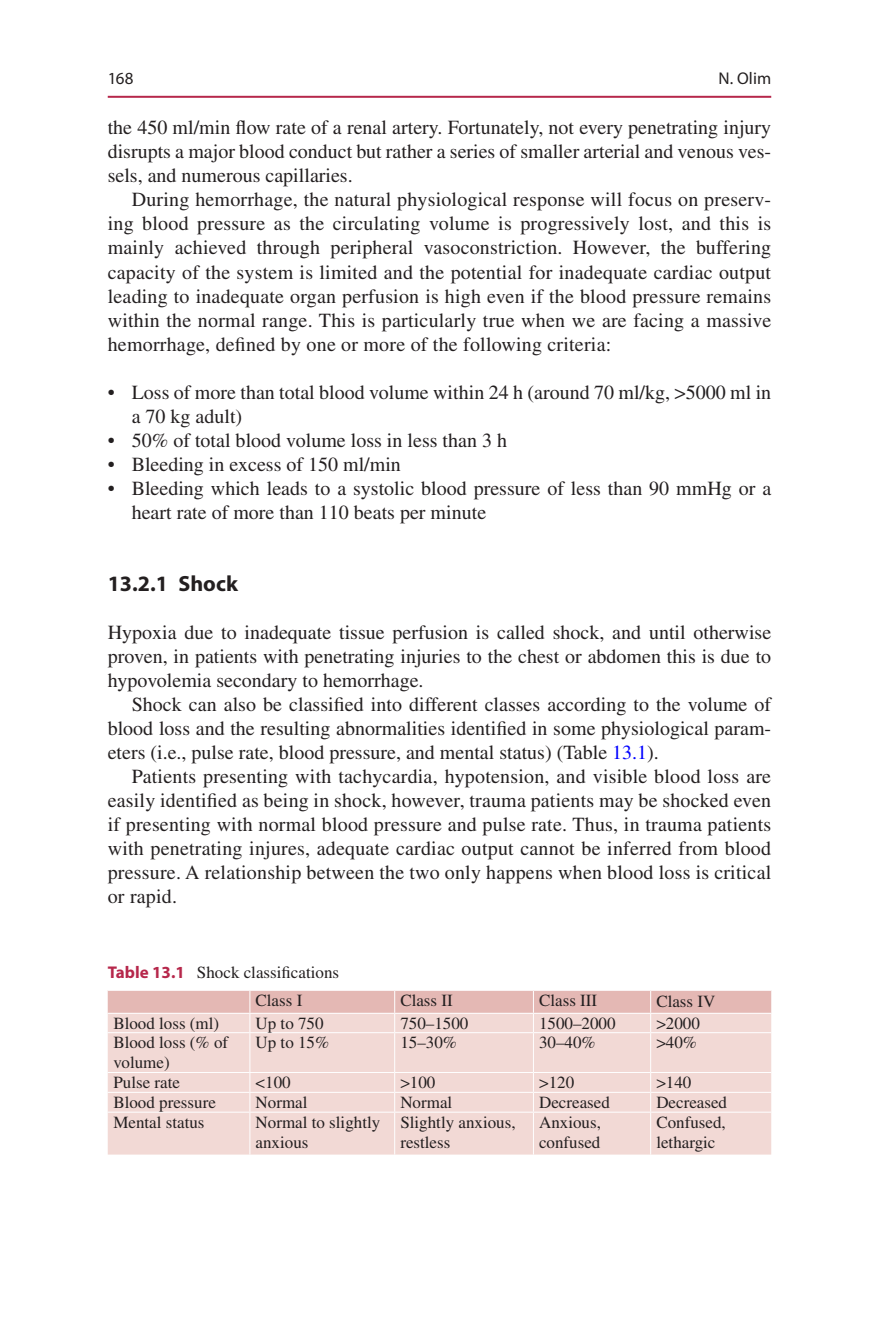
<style>
.page{position:relative;width:879px;height:1333px;background:#fff}
.page>*{position:absolute;margin:0;border:0;box-sizing:border-box;transform-origin:0 0}
.t1{font:700 22px "Myriad Pro";color:#231f20}
.t2{font:20px/24px "Times LT Std";color:#231f20;text-align:justify}
.t3{font:17px/20px "Times LT Std";color:#231f20}
.t4{font:17px "Myriad Pro Regular 2";color:#231f20}
.t5{font:17px "Myriad Pro";color:#231f20}
.s1{color:#00f}
.s2{font-family:"Myriad Pro";font-weight:700;color:#b6274b}
</style>
<div class="page">
<div style="left:108px;top:1033px;width:663px;height:121px;background:#f2d9d5"></div>
<svg style="left:108px;top:990px;width:663px;height:42px;background:#ebc9c5"></svg>
<hr style="left:249px;top:1033px;width:1px;height:38px;background:#fff">
<hr style="left:394px;top:1033px;width:1px;height:38px;background:#fff">
<hr style="left:533px;top:1033px;width:1px;height:38px;background:#fff">
<hr style="left:650px;top:1033px;width:1px;height:38px;background:#fff">
<hr style="left:108px;top:1071px;width:142px;height:1px;background:#fff">
<hr style="left:250px;top:1071px;width:145px;height:1px;background:#fff">
<hr style="left:395px;top:1071px;width:138px;height:1px;background:#fff">
<hr style="left:533px;top:1071px;width:117px;height:1px;background:#fff">
<hr style="left:650px;top:1071px;width:121px;height:1px;background:#fff">
<hr style="left:108px;top:1091px;width:142px;height:1px;background:#fff">
<hr style="left:250px;top:1091px;width:145px;height:1px;background:#fff">
<svg style="left:249px;top:1072px;width:1px;height:39px"></svg>
<hr style="left:395px;top:1091px;width:138px;height:1px;background:#fff">
<svg style="left:394px;top:1072px;width:1px;height:39px"></svg>
<hr style="left:533px;top:1091px;width:117px;height:1px;background:#fff">
<svg style="left:533px;top:1072px;width:1px;height:39px"></svg>
<hr style="left:650px;top:1091px;width:121px;height:1px;background:#fff">
<svg style="left:650px;top:1072px;width:1px;height:39px"></svg>
<hr style="left:533px;top:1111px;width:118px;height:1px;background:#fff">
<hr style="left:395px;top:1111px;width:138px;height:1px;background:#fff">
<hr style="left:533px;top:1112px;width:1px;height:42px;background:#fff">
<hr style="left:250px;top:1111px;width:145px;height:1px;background:#fff">
<hr style="left:394px;top:1112px;width:1px;height:42px;background:#fff">
<hr style="left:651px;top:1111px;width:120px;height:1px;background:#fff">
<hr style="left:650px;top:1112px;width:1px;height:42px;background:#fff">
<hr style="left:108px;top:1111px;width:142px;height:1px;background:#fff">
<hr style="left:249px;top:1112px;width:1px;height:42px;background:#fff">
<hr style="left:108px;top:96px;width:663px;height:2px;background:#b6274b">
<p class="t4" style="left:718px;top:68px;width:54px">N. Olim</p>
<p class="t5" style="left:108px;top:68px;width:27px">168</p>
<p class="t2" style="left:108px;top:116px;width:665px">the 450 ml/min flow rate of a renal artery. Fortunately, not every penetrating injury disrupts a major blood conduct but rather a series of smaller arterial and venous ves&shy;sels, and numerous capillaries.</p>
<p class="t2" style="left:108px;top:188px;width:665px;text-indent:24px">During hemorrhage, the natural physiological response will focus on preserv&shy;ing blood pressure as the circulating volume is progressively lost, and this is mainly achieved through peripheral vasoconstriction. However, the buffering capacity of the system is limited and the potential for inadequate cardiac output leading to inadequate organ perfusion is high even if the blood pressure remains within the normal range. This is particularly true when we are facing a massive hemorrhage, defined by one or more of the following criteria:</p>
<p class="t2" style="left:132px;top:380px;width:641px;text-indent:-24px">• Loss of more than total blood volume within 24 h (around 70 ml/kg, &gt;5000 ml in a 70 kg adult)</p>
<p class="t2" style="left:108px;top:428px;width:401px">• 50% of total blood volume loss in less than 3 h</p>
<p class="t2" style="left:108px;top:452px;width:295px">• Bleeding in excess of 150 ml/min</p>
<p class="t2" style="left:132px;top:476px;width:641px;text-indent:-24px">• Bleeding which leads to a systolic blood pressure of less than 90 mmHg or a heart rate of more than 110 beats per minute</p>
<p class="t1" style="left:108px;top:569px;width:132px">13.2.1 Shock</p>
<p class="t2" style="left:108px;top:620px;width:665px">Hypoxia due to inadequate tissue perfusion is called shock, and until otherwise proven, in patients with penetrating injuries to the chest or abdomen this is due to hypovolemia secondary to hemorrhage.</p>
<p class="t2" style="left:108px;top:692px;width:665px;text-indent:24px">Shock can also be classified into different classes according to the volume of blood loss and the resulting abnormalities identified in some physiological param&shy;eters (i.e., pulse rate, blood pressure, and mental status) (Table <span class="s1">13.1</span>).</p>
<p class="t2" style="left:108px;top:764px;width:665px;text-indent:24px">Patients presenting with tachycardia, hypotension, and visible blood loss are easily identified as being in shock, however, trauma patients may be shocked even if presenting with normal blood pressure and pulse rate. Thus, in trauma patients with penetrating injures, adequate cardiac output cannot be inferred from blood pressure. A relationship between the two only happens when blood loss is critical or rapid.</p>
<p class="t3" style="left:256px;top:957px;width:85px;line-height:28.6px;text-indent:-148px"><span class="s2">Table 13.1</span> Shock classifications<br>Class I</p>
<p class="t3" style="left:400px;top:990px;width:54px">Class II</p>
<p class="t3" style="left:539px;top:990px;width:60px">Class III</p>
<p class="t3" style="left:656px;top:990px;width:61px">Class IV</p>
<p class="t3" style="left:113px;top:1012px;width:107px">Blood loss (ml)</p>
<p class="t3" style="left:256px;top:1012px;width:70px">Up to 750</p>
<p class="t3" style="left:400px;top:1012px;width:69px">750–1500</p>
<p class="t3" style="left:539px;top:1012px;width:78px">1500–2000</p>
<p class="t3" style="left:656px;top:1012px;width:45px">&gt;2000</p>
<p class="t3" style="left:113px;top:1032px;width:116px">Blood loss (% of volume)</p>
<p class="t3" style="left:256px;top:1032px;width:75px">Up to 15%</p>
<p class="t3" style="left:400px;top:1032px;width:58px">15–30%</p>
<p class="t3" style="left:539px;top:1032px;width:58px">30–40%</p>
<p class="t3" style="left:656px;top:1032px;width:42px">&gt;40%</p>
<p class="t3" style="left:113px;top:1072px;width:68px">Pulse rate</p>
<p class="t3" style="left:256px;top:1072px;width:37px">&lt;100</p>
<p class="t3" style="left:400px;top:1072px;width:37px">&gt;100</p>
<p class="t3" style="left:539px;top:1072px;width:37px">&gt;120</p>
<p class="t3" style="left:656px;top:1072px;width:37px">&gt;140</p>
<p class="t3" style="left:113px;top:1092px;width:104px">Blood pressure</p>
<p class="t3" style="left:256px;top:1092px;width:53px">Normal</p>
<p class="t3" style="left:400px;top:1092px;width:53px">Normal</p>
<p class="t3" style="left:539px;top:1092px;width:72px">Decreased</p>
<p class="t3" style="left:656px;top:1092px;width:72px">Decreased</p>
<p class="t3" style="left:113px;top:1111px;width:93px">Mental status</p>
<p class="t3" style="left:256px;top:1111px;width:126px">Normal to slightly anxious</p>
<p class="t3" style="left:400px;top:1111px;width:117px">Slightly anxious, restless</p>
<p class="t3" style="left:539px;top:1111px;width:63px">Anxious, confused</p>
<p class="t3" style="left:656px;top:1111px;width:71px">Confused, lethargic</p>
</div>
